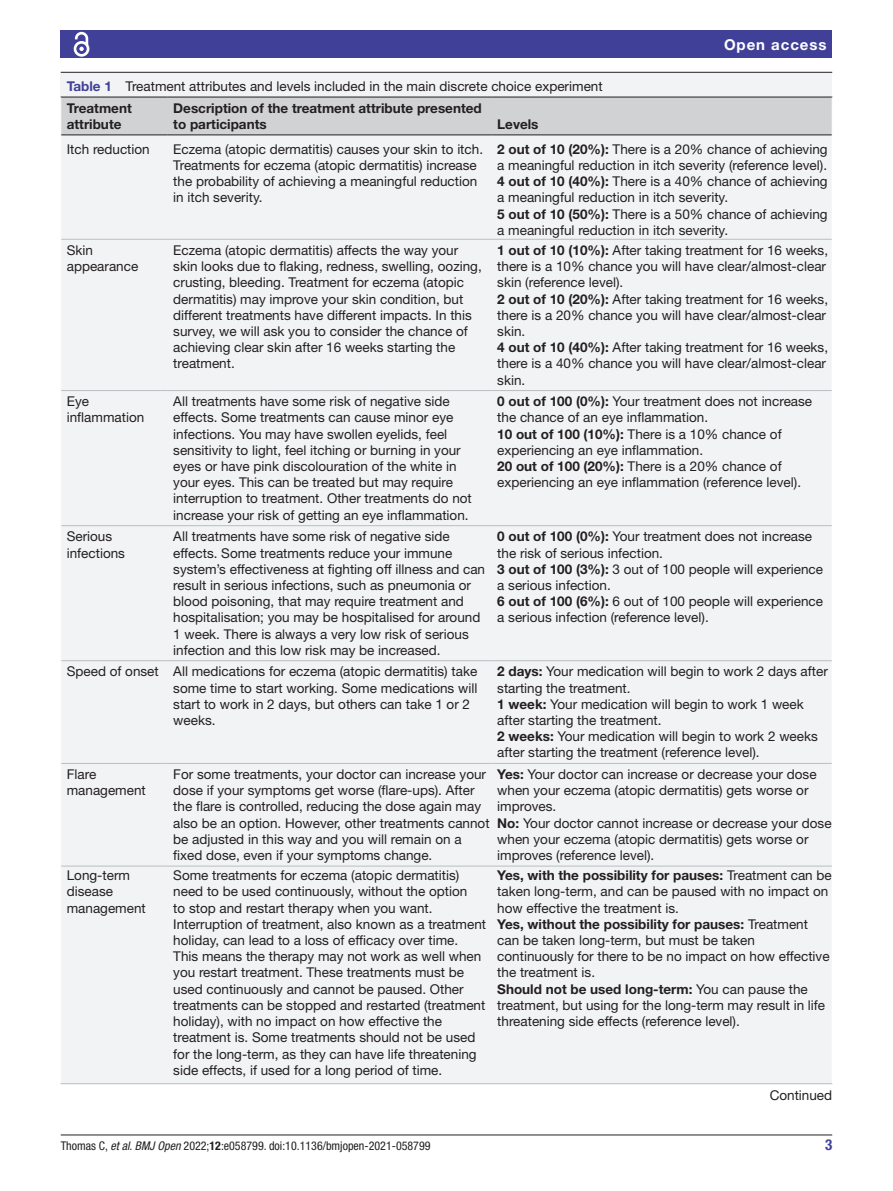
<style>
.page{position:relative;width:893px;height:1191px;background:#fff}
.page>*{position:absolute;margin:0;border:0;box-sizing:border-box;transform-origin:0 0}
.t1{font:700 15px "Helvetica Neue LT Std";letter-spacing:.065em;color:#fff}
.t2{font:700 condensed 15px "Helvetica Neue LT Std";color:#414099}
.t3{font:13.5px/16.2px "Helvetica Neue LT Std";color:#231f20}
.t4{font:700 13.5px/16.2px "Helvetica Neue LT Std";color:#231f20}
.t5{font:condensed 12px "Helvetica Neue LT Std";color:#231f20}
.s1{font-weight:700;color:#414099}
.s2{font-weight:700}
.s3{font-style:italic}
</style>
<div class="page">
<hr style="left:61px;top:1134px;width:771px;height:1px;background:#231f20">
<div style="left:61px;top:31px;width:771px;height:27px;background:#414099"></div>
<svg style="left:73px;top:31px;width:17px;height:26px"></svg>
<div style="left:61px;top:73px;width:771px;height:1010px;background:#f2f3f4"></div>
<hr style="left:61px;top:72px;width:771px;height:1px;background:#231f20">
<div style="left:61px;top:98px;width:771px;height:36px;background:#d1d2d4"></div>
<hr style="left:61px;top:97px;width:106px;height:1px;background:#231f20">
<hr style="left:61px;top:134px;width:106px;height:1px;background:#231f20">
<hr style="left:167px;top:97px;width:324px;height:1px;background:#231f20">
<hr style="left:167px;top:134px;width:324px;height:1px;background:#231f20">
<hr style="left:491px;top:97px;width:341px;height:1px;background:#231f20">
<hr style="left:491px;top:134px;width:341px;height:1px;background:#231f20">
<hr style="left:61px;top:239px;width:106px;height:1px;background:#bcbdc0">
<hr style="left:167px;top:239px;width:324px;height:1px;background:#bcbdc0">
<hr style="left:491px;top:239px;width:341px;height:1px;background:#bcbdc0">
<hr style="left:61px;top:390px;width:106px;height:1px;background:#bcbdc0">
<hr style="left:167px;top:390px;width:324px;height:1px;background:#bcbdc0">
<hr style="left:491px;top:390px;width:341px;height:1px;background:#bcbdc0">
<hr style="left:61px;top:525px;width:106px;height:1px;background:#bcbdc0">
<hr style="left:167px;top:525px;width:324px;height:1px;background:#bcbdc0">
<hr style="left:491px;top:525px;width:341px;height:1px;background:#bcbdc0">
<hr style="left:61px;top:660px;width:106px;height:1px;background:#bcbdc0">
<hr style="left:167px;top:660px;width:324px;height:1px;background:#bcbdc0">
<hr style="left:491px;top:660px;width:341px;height:1px;background:#bcbdc0">
<hr style="left:61px;top:763px;width:106px;height:1px;background:#bcbdc0">
<hr style="left:167px;top:763px;width:324px;height:1px;background:#bcbdc0">
<hr style="left:491px;top:763px;width:341px;height:1px;background:#bcbdc0">
<hr style="left:61px;top:866px;width:106px;height:1px;background:#bcbdc0">
<hr style="left:167px;top:866px;width:324px;height:1px;background:#bcbdc0">
<hr style="left:491px;top:866px;width:341px;height:1px;background:#bcbdc0">
<hr style="left:61px;top:1083px;width:106px;height:1px;background:#bcbdc0">
<hr style="left:167px;top:1083px;width:324px;height:1px;background:#bcbdc0">
<hr style="left:491px;top:1083px;width:341px;height:1px;background:#bcbdc0">
<p class="t3" style="left:67px;top:75px;width:537px;line-height:22px"><span class="s1">Table 1</span> Treatment attributes and levels included in the main discrete choice experiment<br><span class="s2">Treatment</span></p>
<p class="t4" style="left:67px;top:116px;width:56px">attribute</p>
<p class="t4" style="left:173px;top:99px;width:310px">Description of the treatment attribute presented to participants</p>
<p class="t4" style="left:497px;top:116px;width:43px">Levels</p>
<p class="t1" style="left:724px;top:35px;width:104px">Open access</p>
<p class="t3" style="left:67px;top:141px;width:85px">Itch reduction</p>
<p class="t3" style="left:173px;top:141px;width:311px">Eczema (atopic dermatitis) causes your skin to itch.<br>Treatments for eczema (atopic dermatitis) increase the probability of achieving a meaningful reduction in itch severity.</p>
<p class="t3" style="left:497px;top:141px;width:332px"><span class="s2">2 out of 10 (20%):</span> There is a 20% chance of achieving a meaningful reduction in itch severity (reference level).<br><span class="s2">4 out of 10 (40%):</span> There is a 40% chance of achieving a meaningful reduction in itch severity.<br><span class="s2">5 out of 10 (50%):</span> There is a 50% chance of achieving a meaningful reduction in itch severity.</p>
<p class="t3" style="left:67px;top:242px;width:73px">Skin appearance</p>
<p class="t3" style="left:173px;top:242px;width:310px">Eczema (atopic dermatitis) affects the way your skin looks due to flaking, redness, swelling, oozing, crusting, bleeding. Treatment for eczema (atopic dermatitis) may improve your skin condition, but different treatments have different impacts. In this survey, we will ask you to consider the chance of achieving clear skin after 16 weeks starting the treatment.</p>
<p class="t3" style="left:497px;top:242px;width:332px"><span class="s2">1 out of 10 (10%):</span> After taking treatment for 16 weeks, there is a 10% chance you will have clear/almost-clear skin (reference level).<br><span class="s2">2 out of 10 (20%):</span> After taking treatment for 16 weeks, there is a 20% chance you will have clear/almost-clear skin.<br><span class="s2">4 out of 10 (40%):</span> After taking treatment for 16 weeks, there is a 40% chance you will have clear/almost-clear skin.</p>
<p class="t3" style="left:67px;top:393px;width:79px">Eye inflammation</p>
<p class="t3" style="left:173px;top:393px;width:300px">All treatments have some risk of negative side effects. Some treatments can cause minor eye infections. You may have swollen eyelids, feel sensitivity to light, feel itching or burning in your eyes or have pink discolouration of the white in your eyes. This can be treated but may require interruption to treatment. Other treatments do not increase your risk of getting an eye inflammation.</p>
<p class="t3" style="left:497px;top:393px;width:316px"><span class="s2">0 out of 100 (0%):</span> Your treatment does not increase the chance of an eye inflammation.<br><span class="s2">10 out of 100 (10%):</span> There is a 10% chance of experiencing an eye inflammation.<br><span class="s2">20 out of 100 (20%):</span> There is a 20% chance of experiencing an eye inflammation (reference level).</p>
<p class="t3" style="left:67px;top:528px;width:60px">Serious infections</p>
<p class="t3" style="left:173px;top:528px;width:313px">All treatments have some risk of negative side effects. Some treatments reduce your immune system’s effectiveness at fighting off illness and can result in serious infections, such as pneumonia or blood poisoning, that may require treatment and hospitalisation; you may be hospitalised for around 1 week. There is always a very low risk of serious infection and this low risk may be increased.</p>
<p class="t3" style="left:497px;top:528px;width:327px"><span class="s2">0 out of 100 (0%):</span> Your treatment does not increase the risk of serious infection.<br><span class="s2">3 out of 100 (3%):</span> 3 out of 100 people will experience a serious infection.<br><span class="s2">6 out of 100 (6%):</span> 6 out of 100 people will experience a serious infection (reference level).</p>
<p class="t3" style="left:173px;top:663px;width:306px;text-indent:-107px">Speed of onset All medications for eczema (atopic dermatitis) take some time to start working. Some medications will start to work in 2 days, but others can take 1 or 2 weeks.</p>
<p class="t3" style="left:497px;top:663px;width:332px"><span class="s2">2 days:</span> Your medication will begin to work 2 days after starting the treatment.<br><span class="s2">1 week:</span> Your medication will begin to work 1 week after starting the treatment.<br><span class="s2">2 weeks:</span> Your medication will begin to work 2 weeks after starting the treatment (reference level).</p>
<p class="t3" style="left:67px;top:766px;width:81px">Flare management</p>
<p class="t3" style="left:173px;top:766px;width:318px">For some treatments, your doctor can increase your dose if your symptoms get worse (flare-ups). After the flare is controlled, reducing the dose again may also be an option. However, other treatments cannot be adjusted in this way and you will remain on a fixed dose, even if your symptoms change.</p>
<p class="t3" style="left:497px;top:766px;width:336px"><span class="s2">Yes:</span> Your doctor can increase or decrease your dose when your eczema (atopic dermatitis) gets worse or improves.<br><span class="s2">No:</span> Your doctor cannot increase or decrease your dose when your eczema (atopic dermatitis) gets worse or improves (reference level).</p>
<p class="t3" style="left:67px;top:867px;width:81px">Long-term disease management</p>
<p class="t3" style="left:173px;top:867px;width:314px">Some treatments for eczema (atopic dermatitis) need to be used continuously, without the option<br>to stop and restart therapy when you want.<br>Interruption of treatment, also known as a treatment holiday, can lead to a loss of efficacy over time.<br>This means the therapy may not work as well when you restart treatment. These treatments must be used continuously and cannot be paused. Other treatments can be stopped and restarted (treatment holiday), with no impact on how effective the treatment is. Some treatments should not be used for the long-term, as they can have life threatening side effects, if used for a long period of time.</p>
<p class="t3" style="left:497px;top:867px;width:336px"><span class="s2">Yes, with the possibility for pauses:</span> Treatment can be taken long-term, and can be paused with no impact on how effective the treatment is.<br><span class="s2">Yes, without the possibility for pauses:</span> Treatment can be taken long-term, but must be taken continuously for there to be no impact on how effective the treatment is.<br><span class="s2">Should not be used long-term:</span> You can pause the treatment, but using for the long-term may result in life threatening side effects (reference level).</p>
<p class="t3" style="left:770px;top:1087px;width:64px">Continued</p>
<p class="t5" style="left:61px;top:1138px;width:371px">Thomas C, <span class="s3">et al</span>. <span class="s3">BMJ Open</span> 2022;<span class="s2">12</span>:e058799. doi:10.1136/bmjopen-2021-058799</p>
<p class="t2" style="left:825px;top:1135px;width:9px">3</p>
</div>
